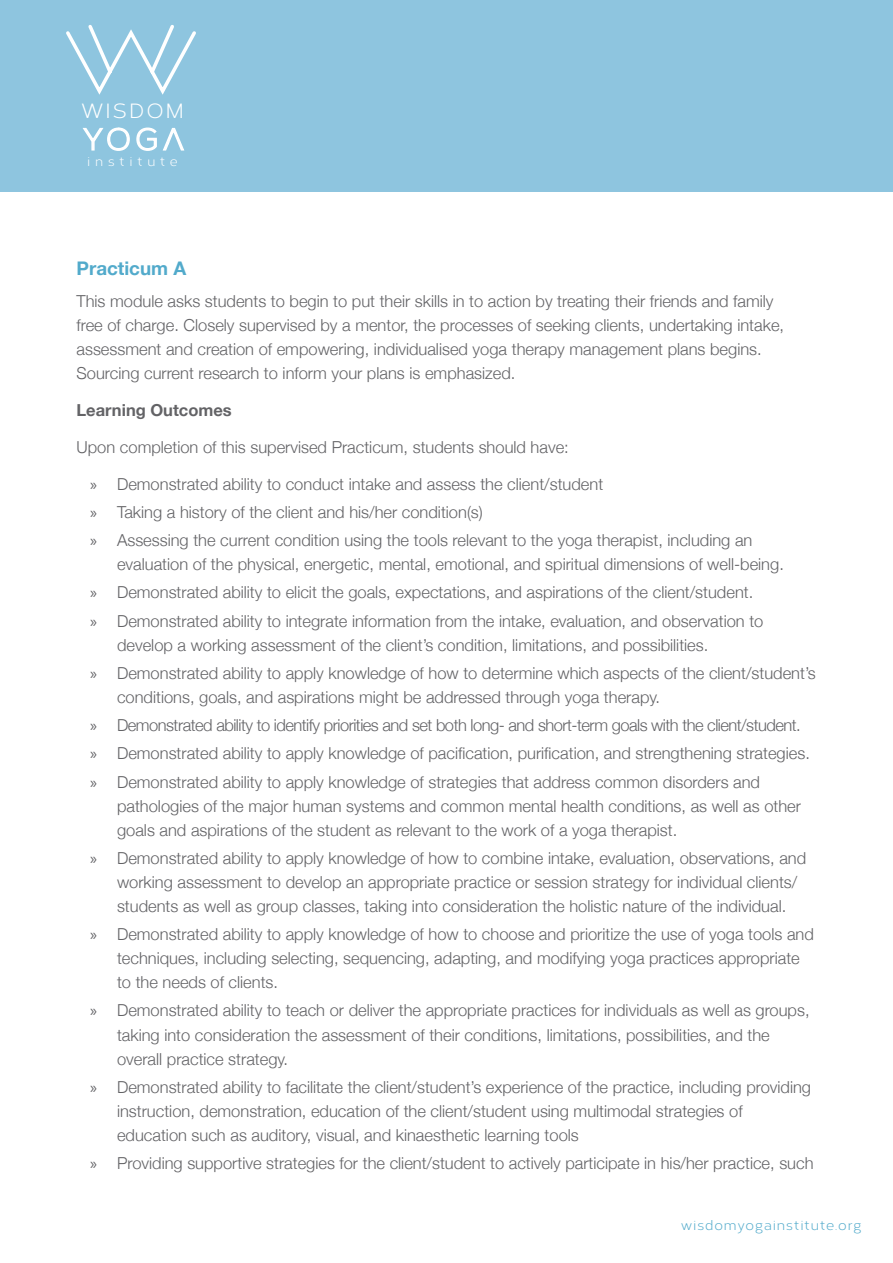
<style>
.page{position:relative;width:893px;height:1263px;background:#fff}
.page>*{position:absolute;margin:0;border:0;box-sizing:border-box;transform-origin:0 0}
.t1{font:20.55px "Corbert";letter-spacing:.1em;color:#fff}
.header_2{font:700 18.75px "Helvetica Neue";color:#52aacb}
.text{font:300 16.5px/24px "Helvetica Neue";color:#636366}
.text-2{font:300 16.5px "Helvetica Neue";letter-spacing:-.03em;color:#636366}
.text-3{font:700 16.5px "Helvetica Neue";color:#636366}
.t2{font:13.5px "Corbert";letter-spacing:.07em;color:#52aacb}
.t3{font:13.05px "Corbert";letter-spacing:.37em;color:#fff}
.s1{font-family:"Myriad Pro";font-weight:400}
</style>
<div class="page">
<div style="left:0;top:0;width:893px;height:192px;background:#8ec5df"></div>
<svg style="left:66px;top:25px;width:130px;height:70px"></svg>
<svg style="left:82px;top:127px;width:103px;height:24px"></svg>
<p class="t1" style="left:81px;top:96px;width:104px">WISDOM</p>
<p class="t3" style="left:87px;top:152px;width:92px">institute</p>
<p class="header_2" style="left:77px;top:253px;width:111px">Practicum A</p>
<p class="text" style="left:77px;top:288px;width:709px">This module asks students to begin to put their skills in to action by treating their friends and family free of charge. Closely supervised by a mentor, the processes of seeking clients, undertaking intake, assessment and creation of empowering, individualised yoga therapy management plans begins.<br>Sourcing current research to inform your plans is emphasized.</p>
<p class="text-3" style="left:77px;top:397px;width:157px">Learning Outcomes</p>
<p class="text" style="left:77px;top:434px;width:494px">Upon completion of this supervised Practicum, students should have:</p>
<p class="text" style="left:90px;top:471px;width:515px"><span class="s1">»</span> Demonstrated ability to conduct intake and assess the client/student</p>
<p class="text" style="left:90px;top:499px;width:394px"><span class="s1">»</span> Taking a history of the client and his/her condition(s)</p>
<p class="text" style="left:117px;top:527px;width:668px;text-indent:-27px"><span class="s1">»</span> Assessing the current condition using the tools relevant to the yoga therapist, including an evaluation of the physical, energetic, mental, emotional, and spiritual dimensions of well-being.</p>
<p class="text" style="left:90px;top:579px;width:665px"><span class="s1">»</span> Demonstrated ability to elicit the goals, expectations, and aspirations of the client/student.</p>
<p class="text" style="left:117px;top:608px;width:648px;text-indent:-27px"><span class="s1">»</span> Demonstrated ability to integrate information from the intake, evaluation, and observation to develop a working assessment of the client’s condition, limitations, and possibilities.</p>
<p class="text" style="left:117px;top:660px;width:700px;text-indent:-27px"><span class="s1">»</span> Demonstrated ability to apply knowledge of how to determine which aspects of the client/student’s conditions, goals, and aspirations might be addressed through yoga therapy.</p>
<p class="text-2" style="left:90px;top:712px;width:712px"><span class="s1">»</span> Demonstrated ability to identify priorities and set both long- and short-term goals with the client/student.</p>
<p class="text" style="left:90px;top:740px;width:721px"><span class="s1">»</span> Demonstrated ability to apply knowledge of pacification, purification, and strengthening strategies.</p>
<p class="text" style="left:117px;top:769px;width:685px;text-indent:-27px"><span class="s1">»</span> Demonstrated ability to apply knowledge of strategies that address common disorders and pathologies of the major human systems and common mental health conditions, as well as other goals and aspirations of the student as relevant to the work of a yoga therapist.</p>
<p class="text" style="left:117px;top:845px;width:691px;text-indent:-27px"><span class="s1">»</span> Demonstrated ability to apply knowledge of how to combine intake, evaluation, observations, and working assessment to develop an appropriate practice or session strategy for individual clients/ students as well as group classes, taking into consideration the holistic nature of the individual.</p>
<p class="text" style="left:117px;top:921px;width:698px;text-indent:-27px"><span class="s1">»</span> Demonstrated ability to apply knowledge of how to choose and prioritize the use of yoga tools and techniques, including selecting, sequencing, adapting, and modifying yoga practices appropriate to the needs of clients.</p>
<p class="text" style="left:117px;top:997px;width:694px;text-indent:-27px"><span class="s1">»</span> Demonstrated ability to teach or deliver the appropriate practices for individuals as well as groups, taking into consideration the assessment of their conditions, limitations, possibilities, and the overall practice strategy.</p>
<p class="text" style="left:117px;top:1074px;width:696px;text-indent:-27px"><span class="s1">»</span> Demonstrated ability to facilitate the client/student’s experience of the practice, including providing instruction, demonstration, education of the client/student using multimodal strategies of education such as auditory, visual, and kinaesthetic learning tools</p>
<p class="text" style="left:90px;top:1150px;width:725px"><span class="s1">»</span> Providing supportive strategies for the client/student to actively participate in his/her practice, such</p>
<p class="t2" style="left:681px;top:1215px;width:182px">wisdomyogainstitute.org</p>
</div>
